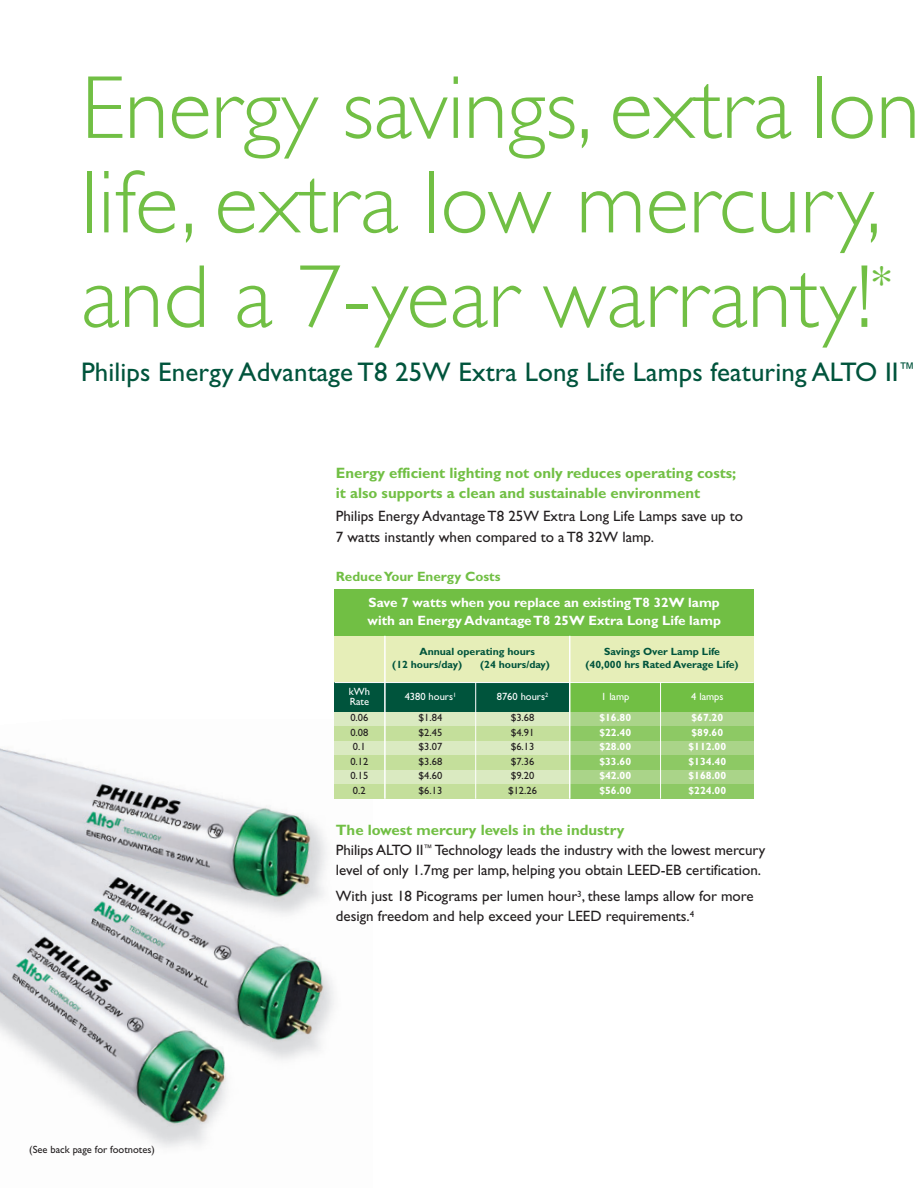
<style>
.page{position:relative;width:918px;height:1188px;background:#fff}
.page>*{position:absolute;margin:0;border:0;box-sizing:border-box;transform-origin:0 0}
.t1{font:300 90px/94.5px "Gill Sans";color:#71bf44}
.t2{font:27px "Gill Sans";letter-spacing:.005em;color:#00543c}
.t3{font:15px/20.2px "Gill Sans";color:#231f20}
.t4{font:700 15px/20.2px "Gill Sans";color:#71bf44}
.t5{font:700 13.5px/18px "Gill Sans";color:#fff}
.t6{font:700 13.5px "Gill Sans";color:#71bf44}
.t7{font:10.5px "Gill Sans";color:#231f20}
.t8{font:700 10.5px/13.5px "Gill Sans";color:#00543c}
.t9{font:700 10.5px "Gill Sans";color:#fff}
.t10{font:10.5px/10.5px "Gill Sans";color:#fff}
.s1{font-weight:700;color:#71bf44}
</style>
<div class="page">
<img style="left:0;top:720px;width:335px;height:428px">
<div style="left:335px;top:590px;width:419px;height:46px;background:#71bf44"></div>
<div style="left:335px;top:636px;width:50px;height:47px;background:#e6eeb8"></div>
<div style="left:385px;top:636px;width:185px;height:47px;background:#e6eeb8"></div>
<div style="left:570px;top:636px;width:184px;height:47px;background:#e6eeb8"></div>
<div style="left:335px;top:683px;width:50px;height:29px;background:#00543c"></div>
<div style="left:385px;top:683px;width:91px;height:29px;background:#00543c"></div>
<div style="left:476px;top:683px;width:94px;height:29px;background:#00543c"></div>
<div style="left:570px;top:683px;width:91px;height:29px;background:#71bf44"></div>
<div style="left:661px;top:683px;width:93px;height:29px;background:#71bf44"></div>
<div style="left:335px;top:712px;width:50px;height:14px;background:#daeac1"></div>
<div style="left:385px;top:712px;width:91px;height:14px;background:#daeac1"></div>
<div style="left:476px;top:712px;width:94px;height:14px;background:#daeac1"></div>
<div style="left:570px;top:712px;width:91px;height:14px;background:#aad489"></div>
<div style="left:661px;top:712px;width:93px;height:14px;background:#aad489"></div>
<div style="left:335px;top:726px;width:50px;height:15px;background:#c4df9b"></div>
<div style="left:385px;top:726px;width:91px;height:15px;background:#c4df9b"></div>
<div style="left:476px;top:726px;width:94px;height:15px;background:#c4df9b"></div>
<div style="left:570px;top:726px;width:91px;height:15px;background:#8dc964"></div>
<div style="left:661px;top:726px;width:93px;height:15px;background:#8dc964"></div>
<div style="left:335px;top:741px;width:50px;height:14px;background:#daeac1"></div>
<div style="left:385px;top:741px;width:91px;height:14px;background:#daeac1"></div>
<div style="left:476px;top:741px;width:94px;height:14px;background:#daeac1"></div>
<div style="left:570px;top:741px;width:91px;height:14px;background:#aad489"></div>
<div style="left:661px;top:741px;width:93px;height:14px;background:#aad489"></div>
<div style="left:335px;top:755px;width:50px;height:15px;background:#c4df9b"></div>
<div style="left:385px;top:755px;width:91px;height:15px;background:#c4df9b"></div>
<div style="left:476px;top:755px;width:94px;height:15px;background:#c4df9b"></div>
<div style="left:570px;top:755px;width:91px;height:15px;background:#8dc964"></div>
<div style="left:661px;top:755px;width:93px;height:15px;background:#8dc964"></div>
<div style="left:335px;top:770px;width:50px;height:14px;background:#daeac1"></div>
<div style="left:385px;top:770px;width:91px;height:14px;background:#daeac1"></div>
<div style="left:476px;top:770px;width:94px;height:14px;background:#daeac1"></div>
<div style="left:570px;top:770px;width:91px;height:14px;background:#aad489"></div>
<div style="left:661px;top:770px;width:93px;height:14px;background:#aad489"></div>
<div style="left:335px;top:784px;width:50px;height:15px;background:#c4df9b"></div>
<div style="left:385px;top:784px;width:91px;height:15px;background:#c4df9b"></div>
<div style="left:476px;top:784px;width:94px;height:15px;background:#c4df9b"></div>
<div style="left:570px;top:784px;width:91px;height:15px;background:#8dc964"></div>
<div style="left:661px;top:784px;width:93px;height:15px;background:#8dc964"></div>
<hr style="left:384px;top:636px;width:2px;height:163px;background:#fff">
<hr style="left:475px;top:682px;width:1px;height:117px;background:#fff">
<hr style="left:569px;top:636px;width:1px;height:163px;background:#fff">
<hr style="left:660px;top:682px;width:1px;height:117px;background:#fff">
<hr style="left:335px;top:682px;width:419px;height:1px;background:#fff">
<h1 class="t1" style="left:81px;top:69px;width:841px">Energy savings, extra lon life, extra low mercury, and a 7-year warranty!<sup>*</sup></h1>
<h2 class="t2" style="left:81px;top:362px;width:836px">Philips Energy Advantage T8 25W Extra Long Life Lamps featuring ALTO II<sup>™</sup></h2>
<p class="t4" style="left:336px;top:464px;width:402px">Energy efficient lighting not only reduces operating costs; it also supports a clean and sustainable environment</p>
<p class="t3" style="left:336px;top:508px;width:409px">Philips Energy Advantage T8 25W Extra Long Life Lamps save up to<br>7 watts instantly when compared to a T8 32W lamp.</p>
<p class="t6" style="left:336px;top:572px;width:166px">ReduceYour Energy Costs</p>
<p class="t5" style="left:367px;top:594px;width:355px">Save 7 watts when you replace an existingT8 32W lamp with an Energy AdvantageT8 25W Extra Long Life lamp</p>
<p class="t8" style="left:392px;top:645px;width:144px;text-indent:27px">Annual operating hours (12 hours/day)</p>
<p class="t8" style="left:586px;top:645px;width:155px;text-align:center">Savings Over Lamp Life (40,000 hrs Rated Average Life)</p>
<p class="t8" style="left:480px;top:659px;width:71px">(24 hours/day)</p>
<p class="t10" style="left:349px;top:687px;width:23px">kWh<br>Rate</p>
<p class="t10" style="left:405px;top:692px;width:53px">4380 hours<sup>1</sup></p>
<p class="t10" style="left:497px;top:692px;width:53px">8760 hours<sup>2</sup></p>
<p class="t10" style="left:601px;top:692px;width:30px">1 lamp</p>
<p class="t10" style="left:691px;top:692px;width:34px">4 lamps</p>
<p class="t7" style="left:350px;top:714px;width:20px">0.06</p>
<p class="t7" style="left:419px;top:714px;width:25px">$1.84</p>
<p class="t7" style="left:511px;top:714px;width:25px">$3.68</p>
<p class="t9" style="left:599px;top:714px;width:33px">$16.80</p>
<p class="t9" style="left:692px;top:714px;width:33px">$67.20</p>
<p class="t7" style="left:350px;top:728px;width:20px">0.08</p>
<p class="t7" style="left:419px;top:728px;width:25px">$2.45</p>
<p class="t7" style="left:511px;top:728px;width:25px">$4.91</p>
<p class="t9" style="left:599px;top:728px;width:33px">$22.40</p>
<p class="t9" style="left:692px;top:728px;width:33px">$89.60</p>
<p class="t7" style="left:353px;top:743px;width:14px">0.1</p>
<p class="t7" style="left:419px;top:743px;width:25px">$3.07</p>
<p class="t7" style="left:511px;top:743px;width:25px">$6.13</p>
<p class="t9" style="left:599px;top:743px;width:33px">$28.00</p>
<p class="t9" style="left:689px;top:743px;width:39px">$112.00</p>
<p class="t7" style="left:350px;top:757px;width:20px">0.12</p>
<p class="t7" style="left:419px;top:757px;width:25px">$3.68</p>
<p class="t7" style="left:511px;top:757px;width:25px">$7.36</p>
<p class="t9" style="left:599px;top:757px;width:33px">$33.60</p>
<p class="t9" style="left:689px;top:757px;width:39px">$134.40</p>
<p class="t7" style="left:350px;top:772px;width:20px">0.15</p>
<p class="t7" style="left:419px;top:772px;width:25px">$4.60</p>
<p class="t7" style="left:511px;top:772px;width:25px">$9.20</p>
<p class="t9" style="left:599px;top:772px;width:33px">$42.00</p>
<p class="t9" style="left:689px;top:772px;width:39px">$168.00</p>
<p class="t7" style="left:353px;top:786px;width:14px">0.2</p>
<p class="t7" style="left:419px;top:786px;width:25px">$6.13</p>
<p class="t7" style="left:508px;top:786px;width:30px">$12.26</p>
<p class="t9" style="left:599px;top:786px;width:33px">$56.00</p>
<p class="t9" style="left:689px;top:786px;width:39px">$224.00</p>
<p class="t7" style="left:29px;top:1145px;width:127px">(See back page for footnotes)</p>
<p class="t3" style="left:336px;top:821px;width:431px"><span class="s1">The lowest mercury levels in the industry<br></span>Philips ALTO II<sup>™</sup> Technology leads the industry with the lowest mercury level of only 1.7mg per lamp, helping you obtain LEED-EB certification.</p>
<p class="t3" style="left:336px;top:887px;width:419px">With just 18 Picograms per lumen hour<sup>3</sup>, these lamps allow for more design freedom and help exceed your LEED requirements.<sup>4</sup></p>
</div>
